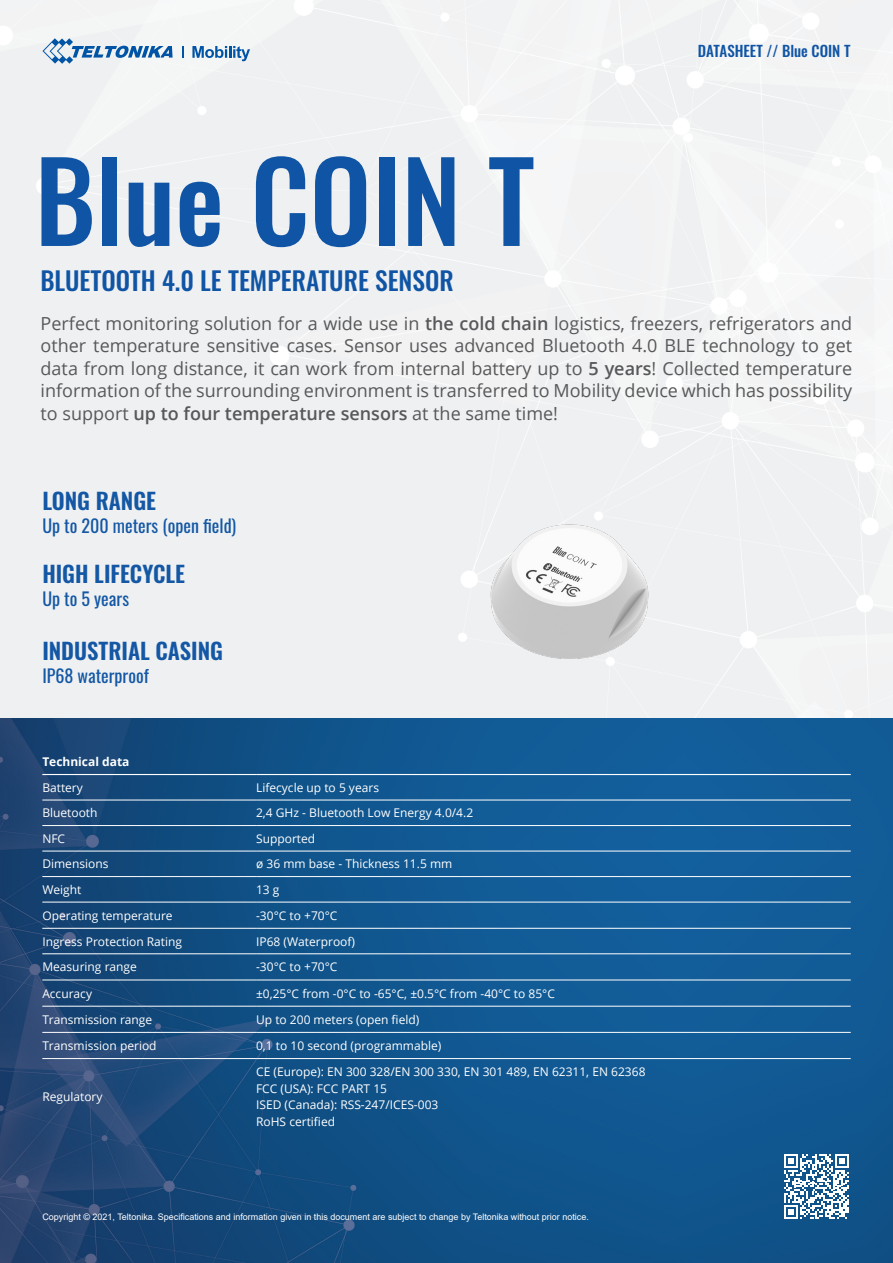
<style>
.page{position:relative;width:893px;height:1263px;background:#fff}
.page>*{position:absolute;margin:0;border:0;box-sizing:border-box;transform-origin:0 0}
.Lenteles_tekstas{font:500 109.5px "Oswald";color:#1055a5}
.Lenteles_tekstas-2{font:500 25.5px "Oswald";color:#1055a5}
.Lenteles_tekstas-3{font:600 22.5px "Oswald";color:#1357a5}
.Lenteles_tekstas-4{font:18px/22.5px "Open Sans";color:#57585a;text-align:justify}
.Lenteles_tekstas-5{font:18px "Oswald";color:#1357a5}
.Lenteles_tekstas-6{font:500 15px "Oswald";color:#1055a5}
.Lenteles_tekstas-7{font:12px "Open Sans";color:#fff}
.Lenteles_tekstas-8{font:700 12px "Open Sans";color:#fff}
.about_tekstas{font:9px "Arial";color:#fff}
.s1{font-weight:600}
</style>
<div class="page">
<div style="left:0;top:0;width:893px;height:719px;background:#eff0f1"></div>
<img style="left:0;top:719px;width:893px;height:544px">
<svg style="left:182px;top:46px;width:1px;height:12px"></svg>
<svg style="left:42px;top:38px;width:131px;height:26px"></svg>
<svg style="left:192px;top:46px;width:58px;height:15px"></svg>
<img style="left:431px;top:434px;width:277px;height:276px">
<hr style="left:42px;top:825px;width:214px;height:1px;background:#fff">
<hr style="left:256px;top:825px;width:595px;height:1px;background:#fff">
<hr style="left:42px;top:851px;width:214px;height:1px;background:#fff">
<hr style="left:256px;top:851px;width:595px;height:1px;background:#fff">
<hr style="left:42px;top:876px;width:214px;height:1px;background:#fff">
<hr style="left:256px;top:876px;width:595px;height:1px;background:#fff">
<hr style="left:42px;top:902px;width:214px;height:1px;background:#fff">
<hr style="left:256px;top:902px;width:595px;height:1px;background:#fff">
<hr style="left:42px;top:928px;width:214px;height:1px;background:#fff">
<hr style="left:256px;top:928px;width:595px;height:1px;background:#fff">
<hr style="left:42px;top:953px;width:214px;height:1px;background:#fff">
<hr style="left:256px;top:953px;width:595px;height:1px;background:#fff">
<hr style="left:42px;top:980px;width:214px;height:1px;background:#fff">
<hr style="left:256px;top:980px;width:595px;height:1px;background:#fff">
<hr style="left:42px;top:1006px;width:214px;height:1px;background:#fff">
<hr style="left:256px;top:1006px;width:595px;height:1px;background:#fff">
<hr style="left:42px;top:1032px;width:214px;height:1px;background:#fff">
<hr style="left:256px;top:1032px;width:595px;height:1px;background:#fff">
<hr style="left:42px;top:1058px;width:214px;height:1px;background:#fff">
<hr style="left:256px;top:1058px;width:595px;height:1px;background:#fff">
<hr style="left:42px;top:800px;width:214px;height:1px;background:#fff">
<hr style="left:256px;top:800px;width:595px;height:1px;background:#fff">
<hr style="left:42px;top:774px;width:214px;height:1px;background:#fff">
<hr style="left:256px;top:774px;width:595px;height:1px;background:#fff">
<svg style="left:784px;top:1154px;width:65px;height:65px"></svg>
<p class="Lenteles_tekstas" style="left:35px;top:144px;width:501px">Blue COIN T</p>
<p class="Lenteles_tekstas-2" style="left:40px;top:267px;width:415px">BLUETOOTH 4.0 LE TEMPERATURE SENSOR</p>
<p class="Lenteles_tekstas-6" style="left:698px;top:43px;width:154px">DATASHEET // Blue COIN T</p>
<p class="Lenteles_tekstas-4" style="left:41px;top:311px;width:813px">Perfect monitoring solution for a wide use in <span class="s1">the cold chain</span> logistics, freezers, refrigerators and other temperature sensitive cases. Sensor uses advanced Bluetooth 4.0 BLE technology to get data from long distance, it can work from internal battery up to <span class="s1">5 years</span>! Collected temperature information of the surrounding environment is transferred to Mobility device which has possibility to support <span class="s1">up to four temperature sensors</span> at the same time!</p>
<p class="Lenteles_tekstas-3" style="left:42px;top:489px;width:115px">LONG RANGE</p>
<p class="Lenteles_tekstas-5" style="left:42px;top:509px;width:195px">Up to 200 meters (open field)</p>
<p class="Lenteles_tekstas-3" style="left:42px;top:562px;width:144px">HIGH LIFECYCLE</p>
<p class="Lenteles_tekstas-5" style="left:42px;top:582px;width:88px">Up to 5 years</p>
<p class="Lenteles_tekstas-3" style="left:42px;top:639px;width:182px">INDUSTRIAL CASING</p>
<p class="Lenteles_tekstas-5" style="left:42px;top:659px;width:108px">IP68 waterproof</p>
<p class="Lenteles_tekstas-8" style="left:42px;top:753px;width:89px">Technical data</p>
<p class="Lenteles_tekstas-7" style="left:42px;top:779px;width:42px">Battery</p>
<p class="Lenteles_tekstas-7" style="left:256px;top:779px;width:124px">Lifecycle up to 5 years</p>
<p class="Lenteles_tekstas-7" style="left:42px;top:805px;width:57px">Bluetooth</p>
<p class="Lenteles_tekstas-7" style="left:256px;top:805px;width:219px">2,4 GHz - Bluetooth Low Energy 4.0/4.2</p>
<p class="Lenteles_tekstas-7" style="left:42px;top:830px;width:24px">NFC</p>
<p class="Lenteles_tekstas-7" style="left:256px;top:830px;width:61px">Supported</p>
<p class="Lenteles_tekstas-7" style="left:42px;top:856px;width:68px">Dimensions</p>
<p class="Lenteles_tekstas-7" style="left:256px;top:856px;width:198px">ø 36 mm base - Thickness 11.5 mm</p>
<p class="Lenteles_tekstas-7" style="left:42px;top:881px;width:41px">Weight</p>
<p class="Lenteles_tekstas-7" style="left:256px;top:881px;width:25px">13 g</p>
<p class="Lenteles_tekstas-7" style="left:42px;top:907px;width:132px">Operating temperature</p>
<p class="Lenteles_tekstas-7" style="left:256px;top:907px;width:83px">-30°C to +70°C</p>
<p class="Lenteles_tekstas-7" style="left:42px;top:933px;width:141px">Ingress Protection Rating</p>
<p class="Lenteles_tekstas-7" style="left:256px;top:933px;width:100px">IP68 (Waterproof)</p>
<p class="Lenteles_tekstas-7" style="left:42px;top:959px;width:96px">Measuring range</p>
<p class="Lenteles_tekstas-7" style="left:256px;top:959px;width:83px">-30°C to +70°C</p>
<p class="Lenteles_tekstas-7" style="left:42px;top:985px;width:51px">Accuracy</p>
<p class="Lenteles_tekstas-7" style="left:256px;top:985px;width:300px">±0,25°C from -0°C to -65°C, ±0.5°C from -40°C to 85°C</p>
<p class="Lenteles_tekstas-7" style="left:42px;top:1011px;width:111px">Transmission range</p>
<p class="Lenteles_tekstas-7" style="left:256px;top:1011px;width:165px">Up to 200 meters (open field)</p>
<p class="Lenteles_tekstas-7" style="left:42px;top:1037px;width:116px">Transmission period</p>
<p class="Lenteles_tekstas-7" style="left:256px;top:1037px;width:187px">0,1 to 10 second (programmable)</p>
<p class="Lenteles_tekstas-7" style="left:42px;top:1088px;width:62px">Regulatory</p>
<p class="Lenteles_tekstas-7" style="left:256px;top:1064px;width:391px">CE (Europe): EN 300 328/EN 300 330, EN 301 489, EN 62311, EN 62368</p>
<p class="Lenteles_tekstas-7" style="left:256px;top:1080px;width:132px">FCC (USA): FCC PART 15</p>
<p class="Lenteles_tekstas-7" style="left:256px;top:1097px;width:184px">ISED (Canada): RSS-247/ICES-003</p>
<p class="Lenteles_tekstas-7" style="left:256px;top:1113px;width:81px">RoHS certified</p>
<p class="about_tekstas" style="left:42px;top:1211px;width:548px">Copyright © 2021, Teltonika. Specifications and information given in this document are subject to change by Teltonika without prior notice.</p>
</div>
